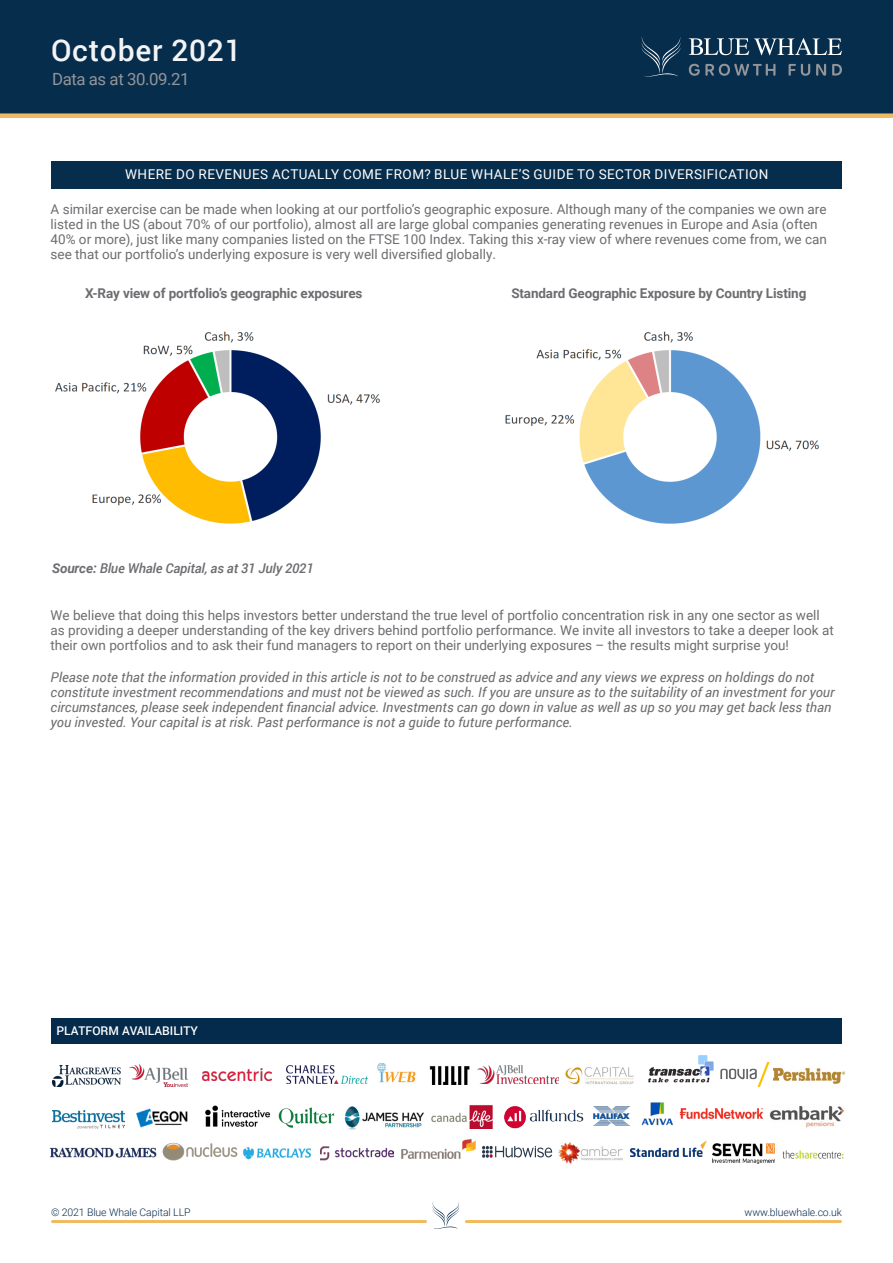
<style>
.page{position:relative;width:893px;height:1263px;background:#fff}
.page>*{position:absolute;margin:0;border:0;box-sizing:border-box;transform-origin:0 0}
.t1{font:500 30px "Roboto";letter-spacing:.025em;color:#f2f4f6}
.t2{font:16.8px "Roboto";letter-spacing:-.025em;color:#939598}
.Paragraph_Style_6{font:13.5px/15px "Roboto";color:#6c6d70}
.Paragraph_Style_6-2{font:italic 13.5px/15px "Roboto";color:#6c6d70}
.Paragraph_Style_6-3{font:700 13.5px "Roboto";letter-spacing:-.01em;color:#6c6d70}
.t3{font:13.5px "Roboto";letter-spacing:.035em;color:#fff}
.Paragraph_Style_6-4{font:italic 500 13.5px "Roboto";letter-spacing:-.01em;color:#6c6d70}
.t4{font:500 12px "Roboto";color:#fff}
.t5{font:300 10.5px "Roboto";letter-spacing:-.01em;color:#052b4c}
.s1{font-weight:700}
</style>
<div class="page">
<svg style="left:433px;top:1202px;width:26px;height:27px"></svg>
<hr style="left:53px;top:1220px;width:372px;height:3px;background:#f0bb60">
<hr style="left:466px;top:1220px;width:374px;height:3px;background:#f0bb60">
<div style="left:0;top:0;width:893px;height:116px;background:#072d4c"></div>
<div style="left:0;top:113px;width:893px;height:5px;background:#f0bb60"></div>
<svg style="left:642px;top:38px;width:38px;height:39px"></svg>
<svg style="left:689px;top:38px;width:153px;height:17px"></svg>
<svg style="left:689px;top:64px;width:86px;height:12px"></svg>
<svg style="left:789px;top:64px;width:21px;height:12px"></svg>
<svg style="left:816px;top:64px;width:10px;height:12px"></svg>
<svg style="left:832px;top:64px;width:10px;height:12px"></svg>
<div style="left:51px;top:161px;width:791px;height:28px;background:#072d4c"></div>
<img style="left:55px;top:331px;width:325px;height:193px">
<img style="left:505px;top:331px;width:314px;height:193px">
<div style="left:51px;top:1018px;width:791px;height:26px;background:#052b4c"></div>
<img style="left:773px;top:1067px;width:72px;height:17px">
<img style="left:205px;top:1105px;width:66px;height:22px">
<img style="left:136px;top:1108px;width:52px;height:20px">
<img style="left:53px;top:1110px;width:71px;height:18px">
<img style="left:720px;top:1062px;width:50px;height:25px">
<img style="left:648px;top:1055px;width:66px;height:28px">
<img style="left:53px;top:1066px;width:68px;height:21px">
<img style="left:477px;top:1065px;width:82px;height:18px">
<img style="left:679px;top:1108px;width:85px;height:11px">
<img style="left:712px;top:1143px;width:63px;height:20px">
<img style="left:203px;top:1069px;width:68px;height:12px">
<img style="left:130px;top:1065px;width:57px;height:22px">
<img style="left:286px;top:1065px;width:81px;height:19px">
<img style="left:243px;top:1147px;width:69px;height:13px">
<img style="left:770px;top:1105px;width:74px;height:23px">
<img style="left:320px;top:1146px;width:73px;height:15px">
<img style="left:631px;top:1142px;width:75px;height:15px">
<img style="left:162px;top:1143px;width:76px;height:18px">
<img style="left:782px;top:1150px;width:62px;height:9px">
<img style="left:594px;top:1106px;width:35px;height:19px">
<img style="left:641px;top:1102px;width:32px;height:23px">
<img style="left:565px;top:1067px;width:69px;height:18px">
<img style="left:558px;top:1142px;width:65px;height:22px">
<img style="left:482px;top:1146px;width:70px;height:12px">
<img style="left:49px;top:1147px;width:108px;height:11px">
<img style="left:377px;top:1063px;width:39px;height:20px">
<img style="left:430px;top:1066px;width:39px;height:19px">
<img style="left:344px;top:1106px;width:80px;height:24px">
<img style="left:278px;top:1107px;width:57px;height:21px">
<img style="left:401px;top:1139px;width:74px;height:19px">
<img style="left:431px;top:1105px;width:62px;height:24px">
<img style="left:504px;top:1106px;width:79px;height:22px">
<p class="t1" style="left:51px;top:29px;width:192px">October 2021</p>
<p class="t2" style="left:52px;top:67px;width:139px">Data as at 30.09.21</p>
<p class="t3" style="left:125px;top:165px;width:645px">WHERE DO REVENUES ACTUALLY COME FROM? BLUE WHALE’S GUIDE TO SECTOR DIVERSIFICATION</p>
<p class="Paragraph_Style_6" style="left:51px;top:202px;width:778px">A similar exercise can be made when looking at our portfolio’s geographic exposure. Although many of the companies we own are listed in the US (about 70% of our portfolio), almost all are large global companies generating revenues in Europe and Asia (often 40% or more), just like many companies listed on the FTSE 100 Index. Taking this x-ray view of where revenues come from, we can see that our portfolio’s underlying exposure is very well diversified globally.</p>
<p class="Paragraph_Style_6-3" style="left:85px;top:284px;width:279px">X-Ray view of portfolio’s geographic exposures</p>
<p class="Paragraph_Style_6-3" style="left:511px;top:284px;width:297px">Standard Geographic Exposure by Country Listing</p>
<p class="Paragraph_Style_6-4" style="left:52px;top:559px;width:263px"><span class="s1">Source:</span> Blue Whale Capital, as at 31 July 2021</p>
<p class="Paragraph_Style_6" style="left:51px;top:607px;width:785px">We believe that doing this helps investors better understand the true level of portfolio concentration risk in any one sector as well as providing a deeper understanding of the key drivers behind portfolio performance. We invite all investors to take a deeper look at their own portfolios and to ask their fund managers to report on their underlying exposures – the results might surprise you!</p>
<p class="Paragraph_Style_6-2" style="left:51px;top:669px;width:785px">Please note that the information provided in this article is not to be construed as advice and any views we express on holdings do not constitute investment recommendations and must not be viewed as such. If you are unsure as to the suitability of an investment for your circumstances, please seek independent financial advice. Investments can go down in value as well as up so you may get back less than you invested. Your capital is at risk. Past performance is not a guide to future performance.</p>
<p class="t4" style="left:56px;top:1022px;width:143px">PLATFORM AVAILABILITY</p>
<p class="t5" style="left:51px;top:1204px;width:141px">© 2021 Blue Whale Capital LLP</p>
<p class="t5" style="left:745px;top:1204px;width:99px">www.bluewhale.co.uk</p>
</div>
